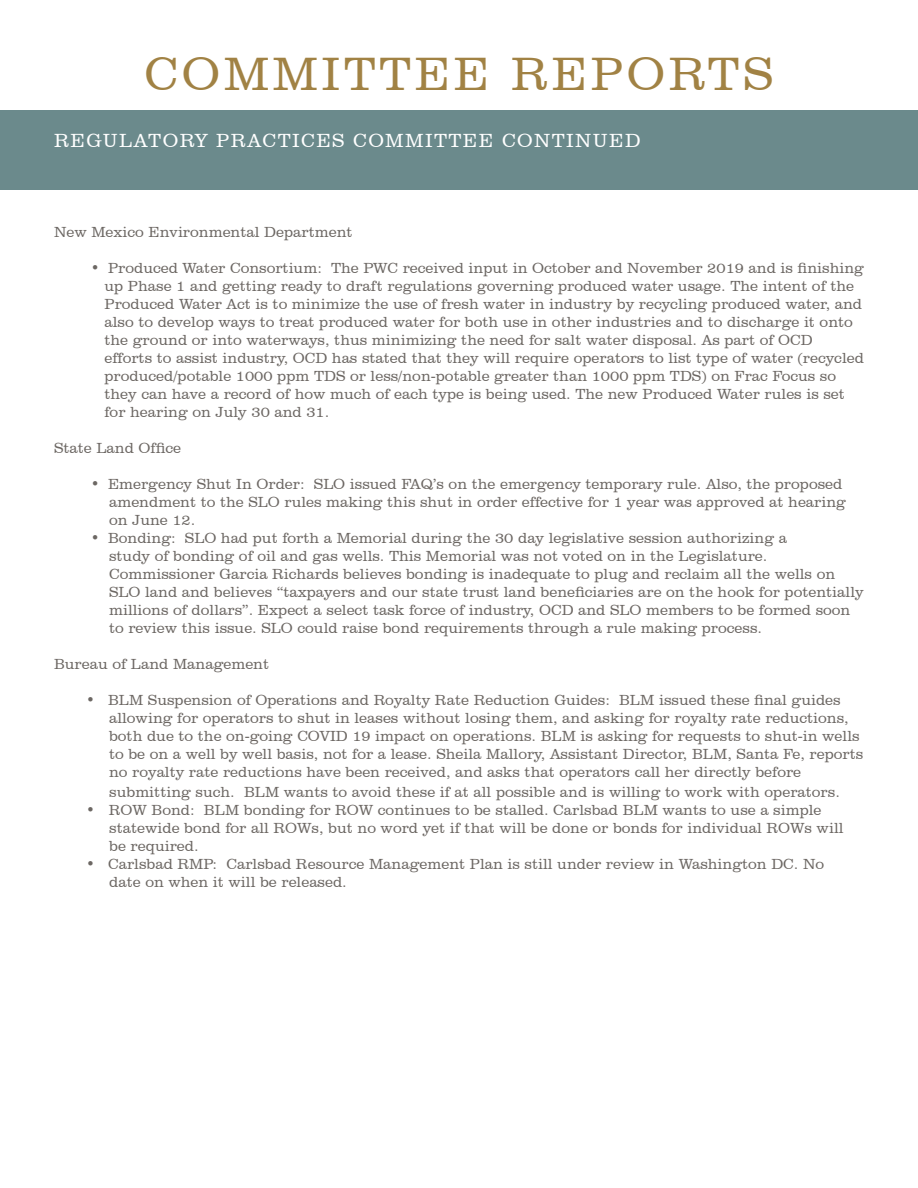
<style>
.page{position:relative;width:918px;height:1188px;background:#fff}
.page>*{position:absolute;margin:0;border:0;box-sizing:border-box;transform-origin:0 0}
.t1{font:300 48px "Clarendon BT";letter-spacing:.07em;color:#a18244}
.t2{font:300 19.5px "Clarendon BT";letter-spacing:.07em;color:#fff}
.Default{font:300 15px/18px "Clarendon BT";color:#6c6763}
</style>
<div class="page">
<div style="left:0;top:110px;width:918px;height:80px;background:#6b8a8c"></div>
<p class="t1" style="left:145px;top:45px;width:630px">COMMITTEE REPORTS</p>
<p class="t2" style="left:54px;top:128px;width:588px">REGULATORY PRACTICES COMMITTEE CONTINUED</p>
<p class="Default" style="left:54px;top:223px;width:300px">New Mexico Environmental Department</p>
<p class="Default" style="left:91px;top:259px;width:775px">• Produced Water Consortium: The PWC received input in October and November 2019 and is finishing</p>
<p class="Default" style="left:104px;top:277px;width:751px">up Phase 1 and getting ready to draft regulations governing produced water usage. The intent of the</p>
<p class="Default" style="left:104px;top:295px;width:759px">Produced Water Act is to minimize the use of fresh water in industry by recycling produced water, and</p>
<p class="Default" style="left:104px;top:313px;width:750px">also to develop ways to treat produced water for both use in other industries and to discharge it onto</p>
<p class="Default" style="left:104px;top:331px;width:710px">the ground or into waterways, thus minimizing the need for salt water disposal. As part of OCD</p>
<p class="Default" style="left:104px;top:349px;width:761px">efforts to assist industry, OCD has stated that they will require operators to list type of water (recycled</p>
<p class="Default" style="left:104px;top:367px;width:733px">produced/potable 1000 ppm TDS or less/non-potable greater than 1000 ppm TDS) on Frac Focus so</p>
<p class="Default" style="left:104px;top:385px;width:742px">they can have a record of how much of each type is being used. The new Produced Water rules is set</p>
<p class="Default" style="left:104px;top:403px;width:226px">for hearing on July 30 and 31.</p>
<p class="Default" style="left:54px;top:439px;width:129px">State Land Office</p>
<p class="Default" style="left:91px;top:475px;width:753px">• Emergency Shut In Order: SLO issued FAQ’s on the emergency temporary rule. Also, the proposed</p>
<p class="Default" style="left:109px;top:493px;width:738px">amendment to the SLO rules making this shut in order effective for 1 year was approved at hearing</p>
<p class="Default" style="left:109px;top:511px;width:88px">on June 12.</p>
<p class="Default" style="left:91px;top:529px;width:698px">• Bonding: SLO had put forth a Memorial during the 30 day legislative session authorizing a</p>
<p class="Default" style="left:109px;top:547px;width:660px">study of bonding of oil and gas wells. This Memorial was not voted on in the Legislature.</p>
<p class="Default" style="left:109px;top:565px;width:728px">Commissioner Garcia Richards believes bonding is inadequate to plug and reclaim all the wells on</p>
<p class="Default" style="left:109px;top:583px;width:756px">SLO land and believes “taxpayers and our state trust land beneficiaries are on the hook for potentially</p>
<p class="Default" style="left:109px;top:601px;width:743px">millions of dollars”. Expect a select task force of industry, OCD and SLO members to be formed soon</p>
<p class="Default" style="left:109px;top:619px;width:655px">to review this issue. SLO could raise bond requirements through a rule making process.</p>
<p class="Default" style="left:54px;top:655px;width:217px">Bureau of Land Management</p>
<p class="Default" style="left:86px;top:691px;width:756px">• BLM Suspension of Operations and Royalty Rate Reduction Guides: BLM issued these final guides</p>
<p class="Default" style="left:109px;top:709px;width:741px">allowing for operators to shut in leases without losing them, and asking for royalty rate reductions,</p>
<p class="Default" style="left:109px;top:727px;width:752px">both due to the on-going COVID 19 impact on operations. BLM is asking for requests to shut-in wells</p>
<p class="Default" style="left:109px;top:745px;width:756px">to be on a well by well basis, not for a lease. Sheila Mallory, Assistant Director, BLM, Santa Fe, reports</p>
<p class="Default" style="left:109px;top:763px;width:694px">no royalty rate reductions have been received, and asks that operators call her directly before</p>
<p class="Default" style="left:109px;top:782px;width:732px">submitting such. BLM wants to avoid these if at all possible and is willing to work with operators.</p>
<p class="Default" style="left:109px;top:800px;width:736px;text-indent:-23px">• ROW Bond: BLM bonding for ROW continues to be stalled. Carlsbad BLM wants to use a simple statewide bond for all ROWs, but no word yet if that will be done or bonds for individual ROWs will be required.</p>
<p class="Default" style="left:109px;top:854px;width:716px;text-indent:-23px">• Carlsbad RMP: Carlsbad Resource Management Plan is still under review in Washington DC. No date on when it will be released.</p>
</div>
